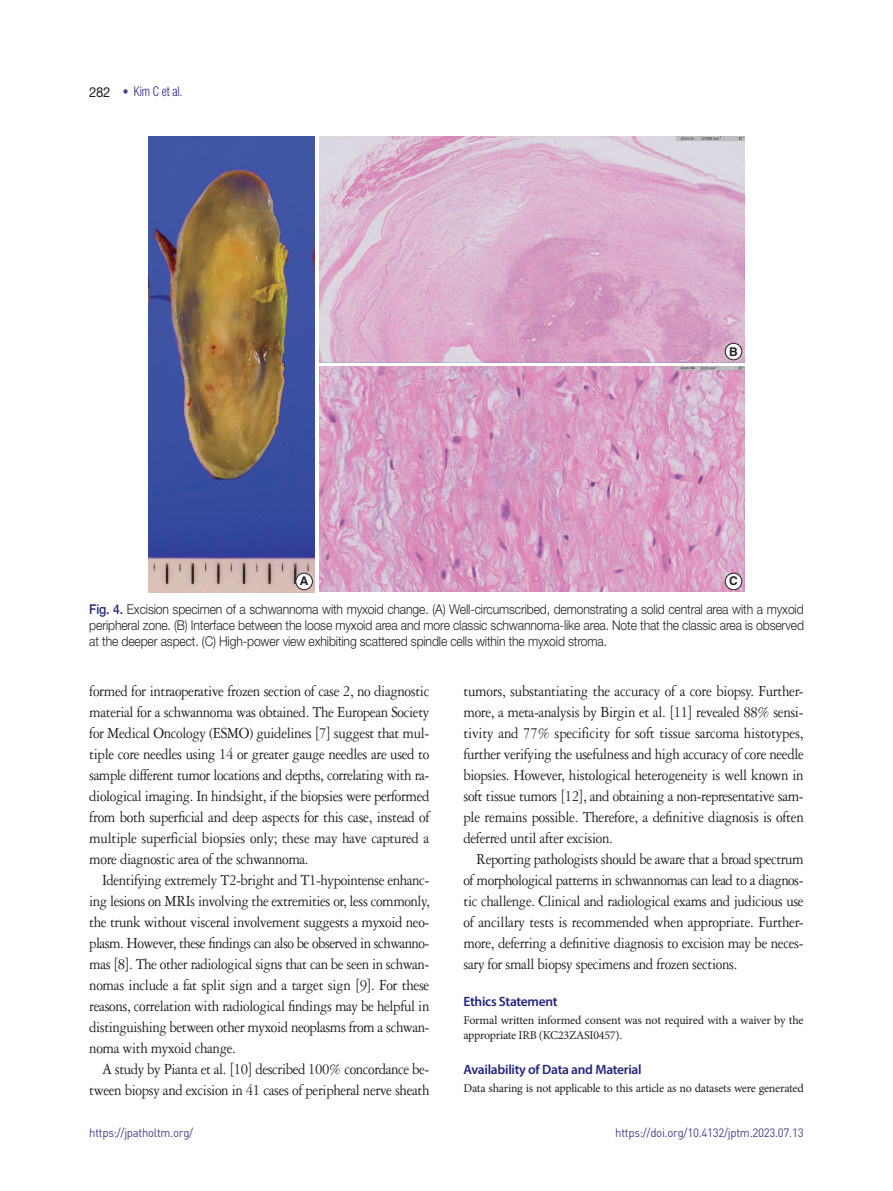
<style>
.page{position:relative;width:893px;height:1191px;background:#fff}
.page>*{position:absolute;margin:0;border:0;box-sizing:border-box;transform-origin:0 0}
.t1{font:16.5px/21px "Garamond 3 LT Std";letter-spacing:-.025em;color:#231f20;text-align:justify;scale:.9 1}
.t2{font:300 13.5px/16.2px "Helvetica Neue LT Std";letter-spacing:-.01em;color:#231f20;text-align:justify;scale:.9 1}
.t3{font:600 13.5px "Myriad Pro";letter-spacing:-.02em;color:#26237b}
.t4{font:300 condensed 13.5px "Helvetica Neue LT Std";letter-spacing:-.01em;color:#26237b;scale:.9 1}
.t5{font:12px/15px "Minion Pro";letter-spacing:-.02em;color:#231f20}
.t6{font:12px "Dinreg";letter-spacing:-.025em;color:#45428b;scale:.95 1}
.t7{font:700 12px "Helvetica LT Std";color:#231f20}
.s1{font-weight:400;font-stretch:normal;font-size:13.8px;color:#231f20}
.s2{font-size:12.75px;color:#45428b}
.s3{font-weight:500;color:#26237b}
.s4{font-family:"Adobe Garamond Pro"}
</style>
<div class="page">
<img style="left:149px;top:136px;width:166px;height:456px">
<img style="left:319px;top:136px;width:425px;height:226px">
<img style="left:319px;top:366px;width:425px;height:226px">
<div style="left:296px;top:573px;width:16px;height:17px;background:#fff;border-radius:50%"></div>
<div style="left:296px;top:573px;width:17px;height:17px;border:1px solid #231f20;border-radius:50%"></div>
<div style="left:725px;top:343px;width:17px;height:17px;background:#fff;border-radius:50%"></div>
<div style="left:725px;top:343px;width:17px;height:17px;border:1px solid #231f20;border-radius:50%"></div>
<div style="left:725px;top:573px;width:17px;height:17px;background:#fff;border-radius:50%"></div>
<div style="left:725px;top:573px;width:17px;height:17px;border:1px solid #231f20;border-radius:50%"></div>
<p class="t4" style="left:89px;top:84px;width:105px"><span class="s1">282</span> <span class="s2">•</span> Kim C et al.</p>
<p class="t7" style="left:729px;top:344px;width:10px">B</p>
<p class="t7" style="left:729px;top:574px;width:10px">C</p>
<p class="t2" style="left:89px;top:600px;width:796px"><span class="s3">Fig. 4.</span> Excision specimen of a schwannoma with myxoid change. (A) Well-circumscribed, demonstrating a solid central area with a myxoid peripheral zone. (B) Interface between the loose myxoid area and more classic schwannoma-like area. Note that the classic area is observed at the deeper aspect. (C) High-power view exhibiting scattered spindle cells within the myxoid stroma.</p>
<p class="t7" style="left:300px;top:574px;width:10px">A</p>
<p class="t1" style="left:89px;top:681px;width:380px">formed for intraoperative frozen section of case 2, no diagnostic material for a schwannoma was obtained. The European Society for Medical Oncology (ESMO) guidelines <span class="s4">[</span>7<span class="s4">]</span> suggest that mul&shy;tiple core needles using 14 or greater gauge needles are used to sample different tumor locations and depths, correlating with ra&shy;diological imaging. In hindsight, if the biopsies were performed from both superficial and deep aspects for this case, instead of multiple superficial biopsies only; these may have captured a more diagnostic area of the schwannoma.</p>
<p class="t1" style="left:89px;top:870px;width:380px;text-indent:13px">Identifying extremely T2-bright and T1-hypointense enhanc&shy;ing lesions on MRIs involving the extremities or, less commonly, the trunk without visceral involvement suggests a myxoid neo&shy;plasm. However, these findings can also be observed in schwanno&shy;mas <span class="s4">[</span>8<span class="s4">]</span>. The other radiological signs that can be seen in schwan&shy;nomas include a fat split sign and a target sign <span class="s4">[</span>9<span class="s4">]</span>. For these reasons, correlation with radiological findings may be helpful in distinguishing between other myxoid neoplasms from a schwan&shy;noma with myxoid change.</p>
<p class="t1" style="left:89px;top:1059px;width:379px;text-align:right">A study by Pianta et al. <span class="s4">[</span>10<span class="s4">]</span> described 100% concordance be&shy;tween biopsy and excision in 41 cases of peripheral nerve sheath</p>
<p class="t1" style="left:463px;top:681px;width:380px">tumors, substantiating the accuracy of a core biopsy. Further&shy;more, a meta-analysis by Birgin et al. <span class="s4">[</span>11<span class="s4">]</span> revealed 88% sensi&shy;tivity and 77% specificity for soft tissue sarcoma histotypes, further verifying the usefulness and high accuracy of core needle biopsies. However, histological heterogeneity is well known in soft tissue tumors <span class="s4">[</span>12<span class="s4">]</span>, and obtaining a non-representative sam&shy;ple remains possible. Therefore, a definitive diagnosis is often deferred until after excision.</p>
<p class="t1" style="left:463px;top:849px;width:380px;text-indent:13px">Reporting pathologists should be aware that a broad spectrum of morphological patterns in schwannomas can lead to a diagnos&shy;tic challenge. Clinical and radiological exams and judicious use of ancillary tests is recommended when appropriate. Further&shy;more, deferring a definitive diagnosis to excision may be neces&shy;sary for small biopsy specimens and frozen sections.</p>
<p class="t3" style="left:463px;top:993px;width:96px">Ethics Statement</p>
<p class="t5" style="left:463px;top:1012px;width:342px">Formal written informed consent was not required with a waiver by the appropriate IRB (KC23ZASI0457).</p>
<p class="t3" style="left:463px;top:1060px;width:180px">Availability of Data and Material</p>
<p class="t5" style="left:463px;top:1080px;width:342px">Data sharing is not applicable to this article as no datasets were generated</p>
<p class="t6" style="left:89px;top:1125px;width:111px">https://jpatholtm.org/</p>
<p class="t6" style="left:615px;top:1125px;width:200px">https://doi.org/10.4132/jptm.2023.07.13</p>
</div>
